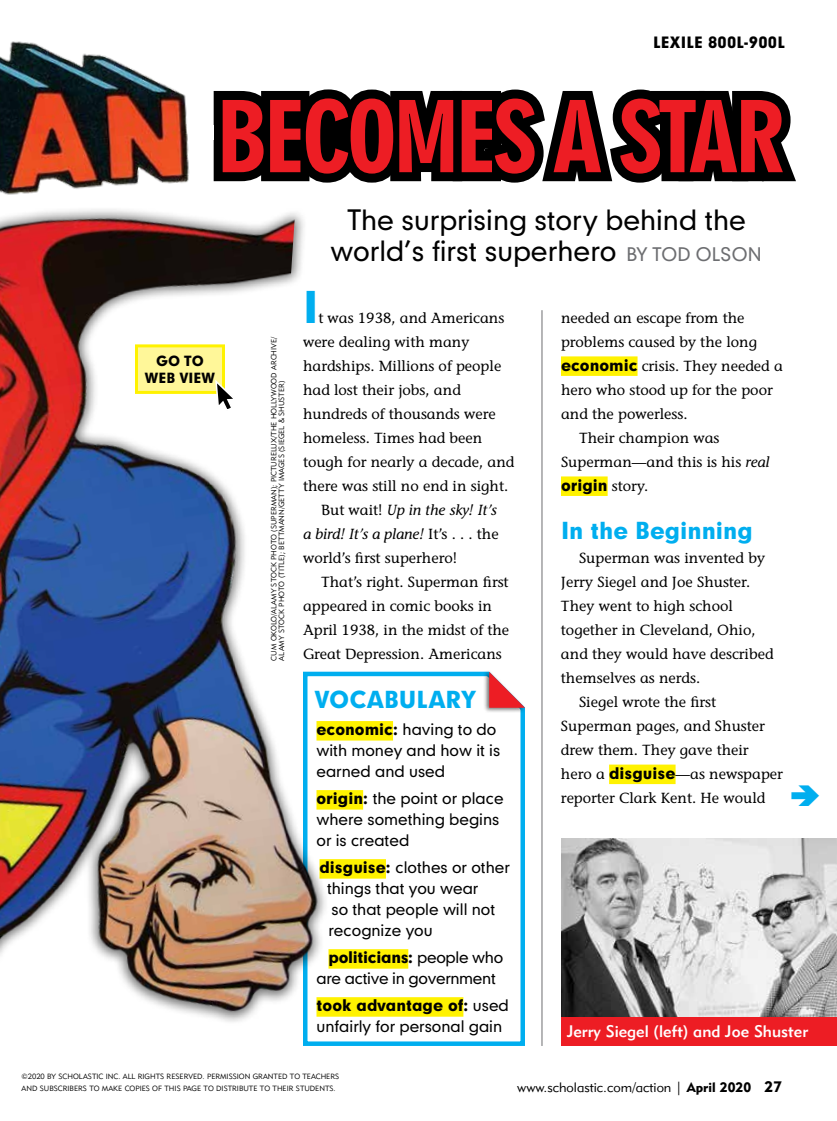
<style>
.page{position:relative;width:837px;height:1121px;background:#fff}
.page>*{position:absolute;margin:0;border:0;box-sizing:border-box;transform-origin:0 0}
.t1{font:94.5px "Geometric 706 BT Black Condensed B";letter-spacing:-.04em;color:#ed1d24}
.t2{font:42px "Geometric 706 BT Black B";color:#00aeef}
.t3{font:27px/31.5px "Geometric 706 BT Medium B";color:#000;text-align:center}
.t4{font:22.5px "Geometric 706 BT Black B";color:#00aeef}
.t5{font:16.5px "Geometric 415 BT Medium A";color:#fff}
.t6{font:15.3px/21px "Geometric 706 BT Medium B";color:#000}
.t7{font:15.3px "Geometric 706 BT Black B";color:#000}
.t8{font:15.3px "Geometric 706 BT Black B";letter-spacing:-.02em;color:#000}
.t9{font:15.3px "Geometric 706 BT Medium B";letter-spacing:-.02em;color:#000}
.t10{font:15px "Geometric 706 BT Black B";letter-spacing:.015em;color:#000}
.t11{font:14.7px "Stone Informal";color:#000}
.t12{font:italic 14.7px "Stone Informal";color:#000}
.t13{font:13.5px "Geometric 415 BT Lite A";color:#000}
.t14{font:13.5px/16.5px "Geometric 706 BT Black B";color:#000;text-align:center}
.t15{font:7.5px/7.5px "Geometric 415 BT Lite A";color:#000}
.s1{font-size:18px;color:#6d6e71}
.s2{font-style:normal}
.s3{font-family:"Geometric 706 BT Black B"}
.s4{font-family:"Geometric 706 BT Medium B"}
.s5{font-family:"Geometric 706 BT Black B";font-size:15.3px}
.s6{font-style:italic}
.s7{font-family:"Stone Informal";font-size:14.7px}
.s8{font-family:"Geometric 415 BT Black A"}
.s9{font-family:"Geometric 415 BT Black A";font-size:15px}
</style>
<div class="page">
<svg style="left:404px;top:671px;width:121px;height:375px"></svg>
<div style="left:483px;top:669px;width:44px;height:43px;background:#000;opacity:.55"></div>
<svg style="left:489px;top:671px;width:36px;height:36px"></svg>
<img style="left:0;top:41px;width:172px;height:145px">
<div style="left:561px;top:356px;width:77px;height:20px;background:#fff200"></div>
<div style="left:561px;top:476px;width:47px;height:20px;background:#fff200"></div>
<div style="left:609px;top:764px;width:67px;height:20px;background:#fff200"></div>
<hr style="left:542px;top:310px;width:1px;height:736px;background:#6d6e71">
<img style="left:561px;top:839px;width:276px;height:178px">
<div style="left:561px;top:1017px;width:276px;height:29px;background:#ed1d24"></div>
<svg style="left:172px;top:88px;width:624px;height:95px;background:#292727"></svg>
<div style="left:206px;top:125px;width:8px;height:14px;background:#fff"></div>
<img style="left:0;top:186px;width:404px;height:860px">
<div style="left:136px;top:346px;width:88px;height:46px;background:#fff799"></div>
<div style="left:135px;top:344px;width:90px;height:50px;border:3px solid #fff200"></div>
<svg style="left:214px;top:378px;width:24px;height:34px"></svg>
<p class="t10" style="left:653px;top:32px;width:133px">LEXILE 800L-900L</p>
<h1 class="t1" style="left:217px;top:80px;width:571px">BECOMES A STAR</h1>
<p class="t14" style="left:145px;top:352px;width:72px">GO TO<br>WEB VIEW</p>
<p class="t15" style="left:270px;top:660px;width:325px;rotate:-90deg">CUM OKOLO/ALAMY STOCK PHOTO (SUPERMAN); PICTURELUX/THE HOLLYWOOD ARCHIVE/<br>ALAMY STOCK PHOTO (TITLE); BETTMANN/GETTY IMAGES (SIEGEL &amp; SHUSTER)</p>
<h3 class="t3" style="left:330px;top:203px;width:433px">The surprising story behind the world’s first superhero <span class="s1">BY TOD OLSON</span></h3>
<h2 class="t2" style="left:303px;top:278px;width:17px">I</h2>
<p class="t11" style="left:318px;top:309px;width:187px">t was 1938, and Americans</p>
<p class="t11" style="left:303px;top:333px;width:168px">were dealing with many</p>
<p class="t11" style="left:303px;top:357px;width:200px">hardships. Millions of people</p>
<p class="t11" style="left:303px;top:381px;width:159px">had lost their jobs, and</p>
<p class="t11" style="left:303px;top:405px;width:194px">hundreds of thousands were</p>
<p class="t11" style="left:303px;top:429px;width:181px">homeless. Times had been</p>
<p class="t11" style="left:303px;top:453px;width:213px">tough for nearly a decade, and</p>
<p class="t11" style="left:303px;top:477px;width:207px">there was still no end in sight.</p>
<p class="t12" style="left:321px;top:501px;width:177px"><span class="s2">But wait!</span> Up in the sky! It’s</p>
<p class="t12" style="left:303px;top:525px;width:197px">a bird! It’s a plane! <span class="s2">It’s . . . the</span></p>
<p class="t11" style="left:303px;top:549px;width:156px">world’s first superhero!</p>
<p class="t11" style="left:321px;top:573px;width:189px">That’s right. Superman first</p>
<p class="t11" style="left:303px;top:597px;width:191px">appeared in comic books in</p>
<p class="t11" style="left:303px;top:621px;width:208px">April 1938, in the midst of the</p>
<p class="t11" style="left:303px;top:645px;width:200px">Great Depression. Americans</p>
<h3 class="t4" style="left:314px;top:684px;width:163px">VOCABULARY</h3>
<p class="t6" style="left:316px;top:718px;width:185px"><span class="s3">economic:</span> having to do with money and how it is earned and used</p>
<p class="t6" style="left:316px;top:787px;width:189px"><span class="s3">origin:</span> the point or place where something begins or is created</p>
<p class="t6" style="left:327px;top:856px;width:184px;text-indent:-8px"><span class="s3">disguise:</span> clothes or other things that you wear<br>so that people will not recognize you</p>
<p class="t8" style="left:329px;top:947px;width:176px">politicians: <span class="s4">people who</span></p>
<p class="t9" style="left:317px;top:968px;width:181px">are active in government</p>
<p class="t7" style="left:317px;top:995px;width:194px">took advantage of: <span class="s4">used</span></p>
<p class="t6" style="left:317px;top:1015px;width:187px">unfairly for personal gain</p>
<p class="t11" style="left:561px;top:309px;width:185px">needed an escape from the</p>
<p class="t11" style="left:561px;top:333px;width:197px">problems caused by the long</p>
<p class="t11" style="left:561px;top:357px;width:223px"><span class="s5">economic</span> crisis. They needed a</p>
<p class="t11" style="left:561px;top:381px;width:213px">hero who stood up for the poor</p>
<p class="t11" style="left:561px;top:405px;width:128px">and the powerless.</p>
<p class="t11" style="left:579px;top:429px;width:142px">Their champion was</p>
<p class="t11" style="left:561px;top:453px;width:210px">Superman—and this is his <span class="s6">real</span></p>
<p class="t7" style="left:561px;top:474px;width:89px">origin <span class="s7">story.</span></p>
<h3 class="t4" style="left:561px;top:515px;width:193px">In the Beginning</h3>
<p class="t11" style="left:579px;top:549px;width:188px">Superman was invented by</p>
<p class="t11" style="left:561px;top:573px;width:191px">Jerry Siegel and Joe Shuster.</p>
<p class="t11" style="left:561px;top:597px;width:174px">They went to high school</p>
<p class="t11" style="left:561px;top:621px;width:196px">together in Cleveland, Ohio,</p>
<p class="t11" style="left:561px;top:645px;width:214px">and they would have described</p>
<p class="t11" style="left:561px;top:669px;width:141px">themselves as nerds.</p>
<p class="t11" style="left:579px;top:693px;width:139px">Siegel wrote the first</p>
<p class="t11" style="left:561px;top:717px;width:205px">Superman pages, and Shuster</p>
<p class="t11" style="left:561px;top:741px;width:189px">drew them. They gave their</p>
<p class="t11" style="left:561px;top:765px;width:223px">hero a <span class="s5">disguise</span>—as newspaper</p>
<p class="t11" style="left:561px;top:789px;width:206px">reporter Clark Kent. He would</p>
<p class="t5" style="left:567px;top:1021px;width:243px">Jerry Siegel (left) and Joe Shuster</p>
<p class="t15" style="left:22px;top:1070px;width:319px;line-height:12px">©2020 BY SCHOLASTIC INC. ALL RIGHTS RESERVED. PERMISSION GRANTED TO TEACHERS<br>AND SUBSCRIBERS TO MAKE COPIES OF THIS PAGE TO DISTRIBUTE TO THEIR STUDENTS.</p>
<p class="t13" style="left:517px;top:1078px;width:266px">www.scholastic.com/action | <span class="s8">April 2020</span> <span class="s9">27</span></p>
</div>
